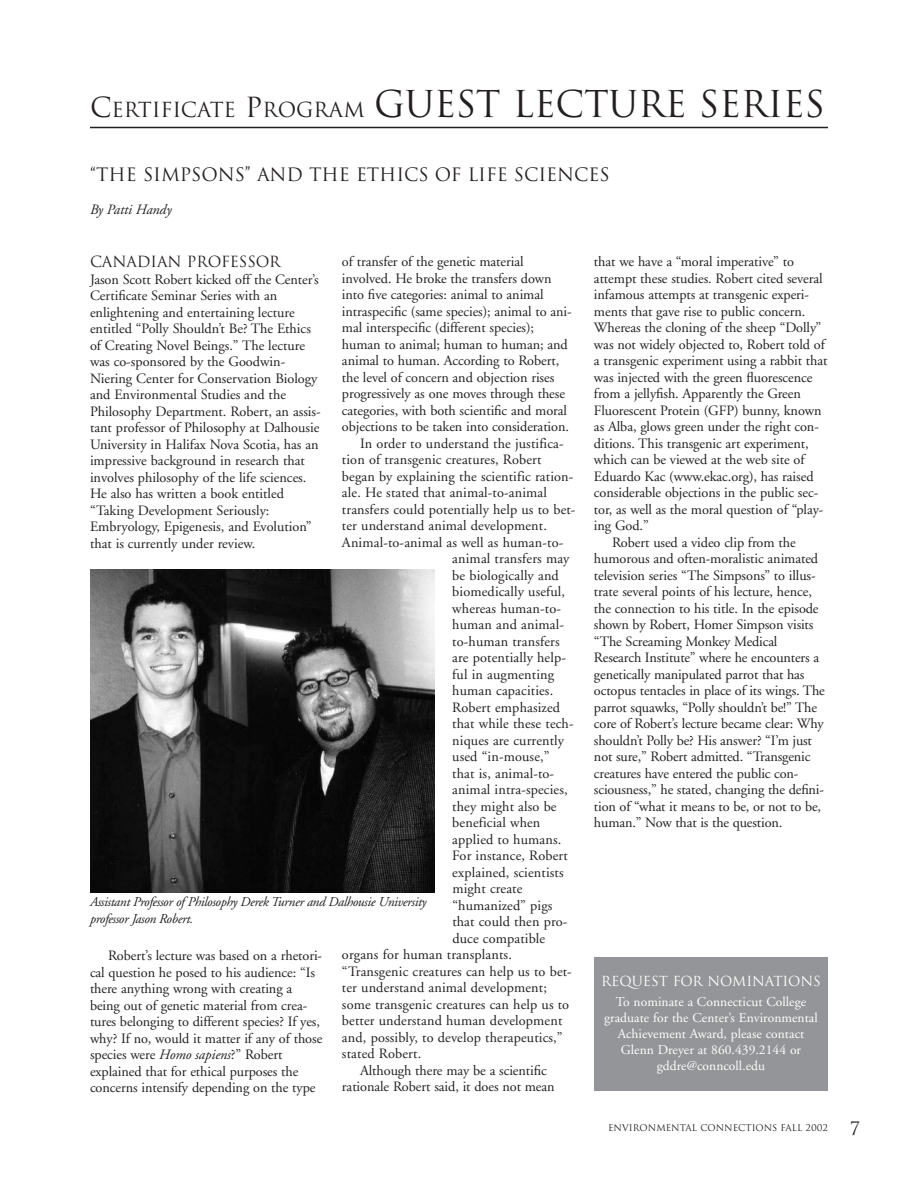
<style>
.page{position:relative;width:918px;height:1188px;background:#fff}
.page>*{position:absolute;margin:0;border:0;box-sizing:border-box;transform-origin:0 0}
.t1{font:36px "Trajan";letter-spacing:-.01em;color:#231f20}
.t2{font:18px "Trajan";letter-spacing:-.005em;color:#231f20}
.t3{font:15px "Trajan";letter-spacing:-.005em;color:#231f20}
.t4{font:14.25px/16.5px "Adobe Garamond";letter-spacing:-.005em;color:#231f20}
.t5{font:italic 14.25px "Adobe Garamond";letter-spacing:-.005em;color:#231f20}
.t6{font:13.5px/16px "Adobe Garamond";letter-spacing:.005em;color:#fff;text-align:center}
.t7{font:italic 13.5px/16.5px "Adobe Garamond";letter-spacing:-.025em;color:#231f20}
.t8{font:13.5px "Trajan";letter-spacing:-.005em;color:#fff}
.t9{font:9px "Trajan";color:#231f20}
.s1{font-size:27px}
.s2{font-size:20.25px}
.s3{font-style:italic}
.s4{font-size:18px}
</style>
<div class="page">
<img style="left:90px;top:569px;width:344px;height:323px">
<hr style="left:90px;top:127px;width:738px;height:1px;background:#231f20">
<div style="left:594px;top:957px;width:234px;height:133px;background:#939598"></div>
<h1 class="t1" style="left:90px;top:84px;width:737px"><span class="s1">C</span><span class="s2">ERTIFICATE</span> <span class="s1">P</span><span class="s2">ROGRAM</span> GUEST LECTURE SERIES</h1>
<p class="t2" style="left:90px;top:164px;width:521px">“THE SIMPSONS” AND THE ETHICS OF LIFE SCIENCES</p>
<p class="t5" style="left:90px;top:204px;width:83px">By Patti Handy</p>
<p class="t3" style="left:90px;top:253px;width:192px">CANADIAN PROFESSOR</p>
<p class="t4" style="left:90px;top:272px;width:232px">Jason Scott Robert kicked off the Center’s Certificate Seminar Series with an enlightening and entertaining lecture entitled “Polly Shouldn’t Be? The Ethics of Creating Novel Beings.” The lecture was co-sponsored by the Goodwin-Niering Center for Conservation Biology and Environmental Studies and the Philosophy Department. Robert, an assis&shy;tant professor of Philosophy at Dalhousie University in Halifax Nova Scotia, has an impressive background in research that involves philosophy of the life sciences.<br>He also has written a book entitled “Taking Development Seriously:<br>Embryology, Epigenesis, and Evolution” that is currently under review.</p>
<p class="t4" style="left:342px;top:255px;width:183px">of transfer of the genetic material</p>
<p class="t4" style="left:342px;top:271px;width:211px">involved. He broke the transfers down</p>
<p class="t4" style="left:342px;top:288px;width:203px">into five categories: animal to animal</p>
<p class="t4" style="left:342px;top:304px;width:231px">intraspecific (same species); animal to ani-</p>
<p class="t4" style="left:342px;top:321px;width:194px">mal interspecific (different species);</p>
<p class="t4" style="left:342px;top:337px;width:227px">human to animal; human to human; and</p>
<p class="t4" style="left:342px;top:354px;width:219px">animal to human. According to Robert,</p>
<p class="t4" style="left:342px;top:370px;width:214px">the level of concern and objection rises</p>
<p class="t4" style="left:342px;top:387px;width:225px">progressively as one moves through these</p>
<p class="t4" style="left:342px;top:403px;width:227px">categories, with both scientific and moral</p>
<p class="t4" style="left:342px;top:420px;width:229px">objections to be taken into consideration.</p>
<p class="t4" style="left:360px;top:436px;width:205px">In order to understand the justifica-</p>
<p class="t4" style="left:342px;top:453px;width:201px">tion of transgenic creatures, Robert</p>
<p class="t4" style="left:342px;top:469px;width:233px">began by explaining the scientific ration-</p>
<p class="t4" style="left:342px;top:486px;width:207px">ale. He stated that animal-to-animal</p>
<p class="t4" style="left:342px;top:502px;width:235px">transfers could potentially help us to bet-</p>
<p class="t4" style="left:342px;top:519px;width:206px">ter understand animal development.</p>
<p class="t4" style="left:342px;top:535px;width:223px">Animal-to-animal as well as human-to-</p>
<p class="t4" style="left:452px;top:552px;width:119px">animal transfers may</p>
<p class="t4" style="left:452px;top:568px;width:108px">be biologically and</p>
<p class="t4" style="left:452px;top:585px;width:114px">biomedically useful,</p>
<p class="t4" style="left:452px;top:601px;width:110px">whereas human-to-</p>
<p class="t4" style="left:452px;top:618px;width:113px">human and animal-</p>
<p class="t4" style="left:452px;top:634px;width:109px">to-human transfers</p>
<p class="t4" style="left:452px;top:651px;width:115px">are potentially help-</p>
<p class="t4" style="left:452px;top:667px;width:103px">ful in augmenting</p>
<p class="t4" style="left:452px;top:684px;width:102px">human capacities.</p>
<p class="t4" style="left:452px;top:700px;width:109px">Robert emphasized</p>
<p class="t4" style="left:452px;top:717px;width:123px">that while these tech-</p>
<p class="t4" style="left:452px;top:733px;width:113px">niques are currently</p>
<p class="t4" style="left:452px;top:750px;width:99px">used “in-mouse,”</p>
<p class="t4" style="left:452px;top:766px;width:103px">that is, animal-to-</p>
<p class="t4" style="left:452px;top:783px;width:117px">animal intra-species,</p>
<p class="t4" style="left:452px;top:799px;width:106px">they might also be</p>
<p class="t4" style="left:452px;top:816px;width:90px">beneficial when</p>
<p class="t4" style="left:452px;top:832px;width:111px">applied to humans.</p>
<p class="t4" style="left:452px;top:849px;width:117px">For instance, Robert</p>
<p class="t4" style="left:452px;top:865px;width:113px">explained, scientists</p>
<p class="t4" style="left:452px;top:882px;width:72px">might create</p>
<p class="t4" style="left:452px;top:898px;width:102px">“humanized” pigs</p>
<p class="t4" style="left:452px;top:915px;width:117px">that could then pro-</p>
<p class="t4" style="left:452px;top:931px;width:94px">duce compatible</p>
<p class="t4" style="left:342px;top:948px;width:171px">organs for human transplants.</p>
<p class="t4" style="left:342px;top:964px;width:231px">“Transgenic creatures can help us to bet-</p>
<p class="t4" style="left:342px;top:981px;width:206px">ter understand animal development;</p>
<p class="t4" style="left:342px;top:997px;width:229px">some transgenic creatures can help us to</p>
<p class="t4" style="left:342px;top:1014px;width:222px">better understand human development</p>
<p class="t4" style="left:342px;top:1030px;width:222px">and, possibly, to develop therapeutics,”</p>
<p class="t4" style="left:342px;top:1047px;width:81px">stated Robert.</p>
<p class="t4" style="left:360px;top:1063px;width:188px">Although there may be a scientific</p>
<p class="t4" style="left:342px;top:1080px;width:214px">rationale Robert said, it does not mean</p>
<p class="t7" style="left:90px;top:895px;width:338px">Assistant Professor of Philosophy Derek Turner and Dalhousie University professor Jason Robert.</p>
<p class="t4" style="left:90px;top:949px;width:234px;text-indent:18px">Robert’s lecture was based on a rhetori&shy;cal question he posed to his audience: “Is there anything wrong with creating a being out of genetic material from crea&shy;tures belonging to different species? If yes, why? If no, would it matter if any of those species were <span class="s3">Homo sapiens</span>?” Robert explained that for ethical purposes the concerns intensify depending on the type</p>
<p class="t4" style="left:594px;top:255px;width:202px">that we have a “moral imperative” to</p>
<p class="t4" style="left:594px;top:271px;width:230px">attempt these studies. Robert cited several</p>
<p class="t4" style="left:594px;top:288px;width:217px">infamous attempts at transgenic experi-</p>
<p class="t4" style="left:594px;top:304px;width:213px">ments that gave rise to public concern.</p>
<p class="t4" style="left:594px;top:321px;width:229px">Whereas the cloning of the sheep “Dolly”</p>
<p class="t4" style="left:594px;top:337px;width:232px">was not widely objected to, Robert told of</p>
<p class="t4" style="left:594px;top:354px;width:235px">a transgenic experiment using a rabbit that</p>
<p class="t4" style="left:594px;top:370px;width:220px">was injected with the green fluorescence</p>
<p class="t4" style="left:594px;top:387px;width:208px">from a jellyfish. Apparently the Green</p>
<p class="t4" style="left:594px;top:403px;width:229px">Fluorescent Protein (GFP) bunny, known</p>
<p class="t4" style="left:594px;top:420px;width:226px">as Alba, glows green under the right con-</p>
<p class="t4" style="left:594px;top:436px;width:216px">ditions. This transgenic art experiment,</p>
<p class="t4" style="left:594px;top:453px;width:212px">which can be viewed at the web site of</p>
<p class="t4" style="left:594px;top:469px;width:221px">Eduardo Kac (www.ekac.org), has raised</p>
<p class="t4" style="left:594px;top:486px;width:226px">considerable objections in the public sec-</p>
<p class="t4" style="left:594px;top:502px;width:231px">tor, as well as the moral question of “play-</p>
<p class="t4" style="left:594px;top:519px;width:56px">ing God.”</p>
<p class="t4" style="left:612px;top:535px;width:185px">Robert used a video clip from the</p>
<p class="t4" style="left:594px;top:552px;width:226px">humorous and often-moralistic animated</p>
<p class="t4" style="left:594px;top:568px;width:223px">television series “The Simpsons” to illus-</p>
<p class="t4" style="left:594px;top:585px;width:219px">trate several points of his lecture, hence,</p>
<p class="t4" style="left:594px;top:601px;width:226px">the connection to his title. In the episode</p>
<p class="t4" style="left:594px;top:618px;width:221px">shown by Robert, Homer Simpson visits</p>
<p class="t4" style="left:594px;top:634px;width:185px">“The Screaming Monkey Medical</p>
<p class="t4" style="left:594px;top:651px;width:227px">Research Institute” where he encounters a</p>
<p class="t4" style="left:594px;top:667px;width:212px">genetically manipulated parrot that has</p>
<p class="t4" style="left:594px;top:684px;width:232px">octopus tentacles in place of its wings. The</p>
<p class="t4" style="left:594px;top:700px;width:225px">parrot squawks, “Polly shouldn’t be!” The</p>
<p class="t4" style="left:594px;top:717px;width:231px">core of Robert’s lecture became clear: Why</p>
<p class="t4" style="left:594px;top:733px;width:219px">shouldn’t Polly be? His answer? “I’m just</p>
<p class="t4" style="left:594px;top:750px;width:218px">not sure,” Robert admitted. “Transgenic</p>
<p class="t4" style="left:594px;top:766px;width:206px">creatures have entered the public con-</p>
<p class="t4" style="left:594px;top:783px;width:232px">sciousness,” he stated, changing the defini-</p>
<p class="t4" style="left:594px;top:799px;width:229px">tion of “what it means to be, or not to be,</p>
<p class="t4" style="left:594px;top:816px;width:190px">human.” Now that is the question.</p>
<p class="t8" style="left:601px;top:973px;width:221px">REQUEST FOR NOMINATIONS</p>
<p class="t6" style="left:604px;top:995px;width:215px">To nominate a Connecticut College graduate for the Center’s Environmental<br>Achievement Award, please contact<br>Glenn Dreyer at 860.439.2144 or gddre@conncoll.edu</p>
<p class="t9" style="left:608px;top:1122px;width:253px">ENVIRONMENTAL CONNECTIONS FALL 2002 <span class="s4">7</span></p>
</div>
